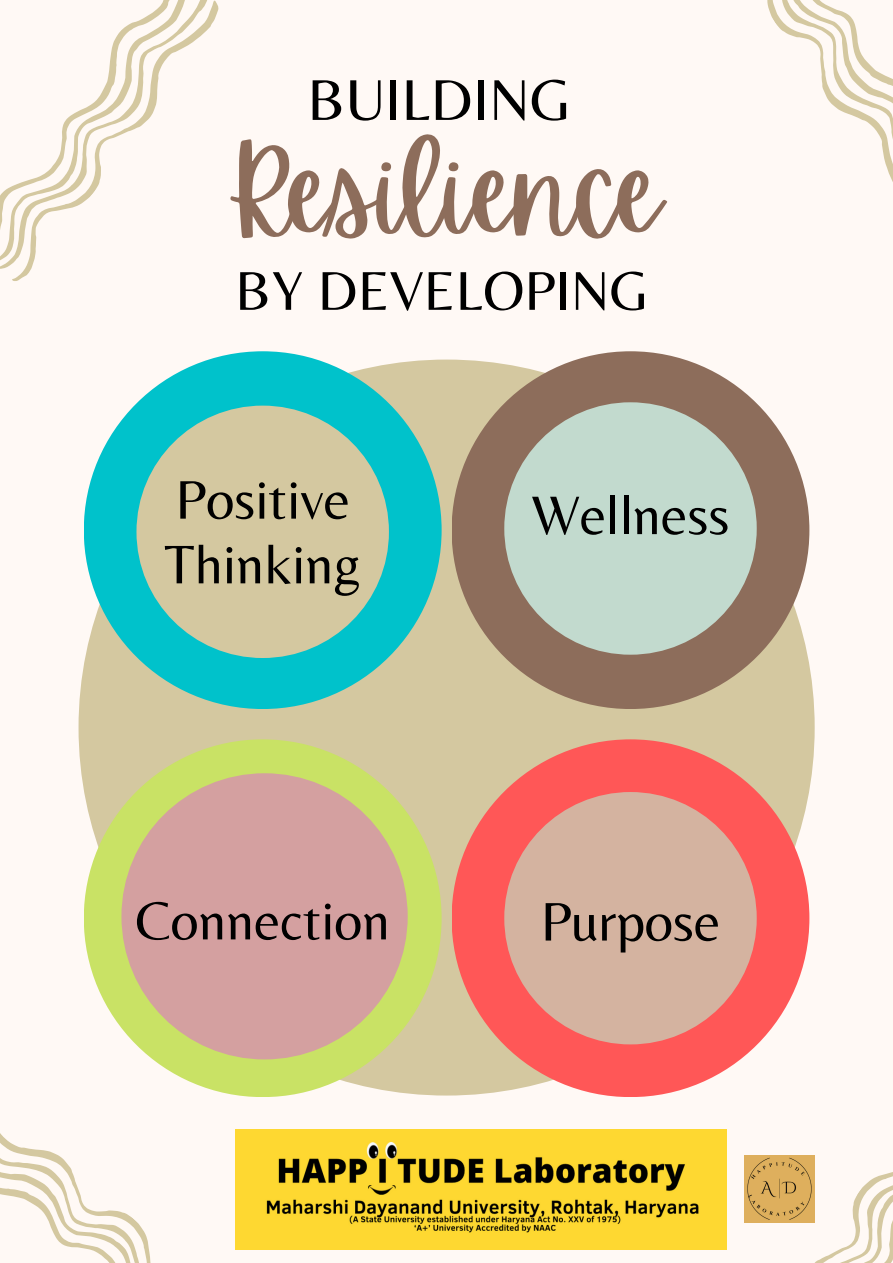
<style>
.page{position:relative;width:893px;height:1263px;background:#fff9f5}
.page>*{position:absolute;margin:0;border:0;box-sizing:border-box;transform-origin:0 0}
.t1{font:112.73px "Apricots";color:#8d6d5b}
.t2{font:59.78px "Belleza";color:#000}
.t3{font:56.78px "Belleza";color:#000}
.t4{font:56.47px "Belleza";color:#000}
.t5{font:55.72px "Belleza";color:#000}
</style>
<div class="page">
<div style="left:79px;top:360px;width:735px;height:735px;background:#d4c8a0;border-radius:50%"></div>
<div style="left:451px;top:351px;width:358px;height:358px;background:#8d6d5b;border-radius:50%"></div>
<div style="left:451px;top:739px;width:358px;height:358px;background:#ff5757;border-radius:50%"></div>
<div style="left:504px;top:402px;width:252px;height:253px;background:#c2dace;border-radius:50%"></div>
<div style="left:84px;top:739px;width:357px;height:358px;background:#c9e265;border-radius:50%"></div>
<div style="left:121px;top:773px;width:287px;height:286px;background:#d4a0a0;border-radius:50%"></div>
<div style="left:504px;top:792px;width:252px;height:252px;background:#d4b3a0;border-radius:50%"></div>
<div style="left:84px;top:351px;width:357px;height:358px;background:#00c2cb;border-radius:50%"></div>
<div style="left:136px;top:406px;width:253px;height:252px;background:#d4c8a0;border-radius:50%"></div>
<svg style="left:767px;top:0;width:126px;height:182px"></svg>
<svg style="left:0;top:0;width:219px;height:277px"></svg>
<svg style="left:0;top:1070px;width:224px;height:193px"></svg>
<svg style="left:744px;top:1155px;width:149px;height:108px"></svg>
<img style="left:235px;top:1129px;width:491px;height:120px">
<p class="t2" style="left:307px;top:64px;width:265px">BUILDING</p>
<h2 class="t1" style="left:225px;top:129px;width:438px">Resilience</h2>
<p class="t3" style="left:235px;top:257px;width:414px">BY DEVELOPING</p>
<h2 class="t4" style="left:175px;top:466px;width:176px">Positive</h2>
<p class="t4" style="left:164px;top:531px;width:198px">Thinking</p>
<p class="t4" style="left:531px;top:482px;width:199px">Wellness</p>
<p class="t5" style="left:135px;top:888px;width:256px">Connection</p>
<p class="t4" style="left:540px;top:888px;width:181px">Purpose</p>
</div>
